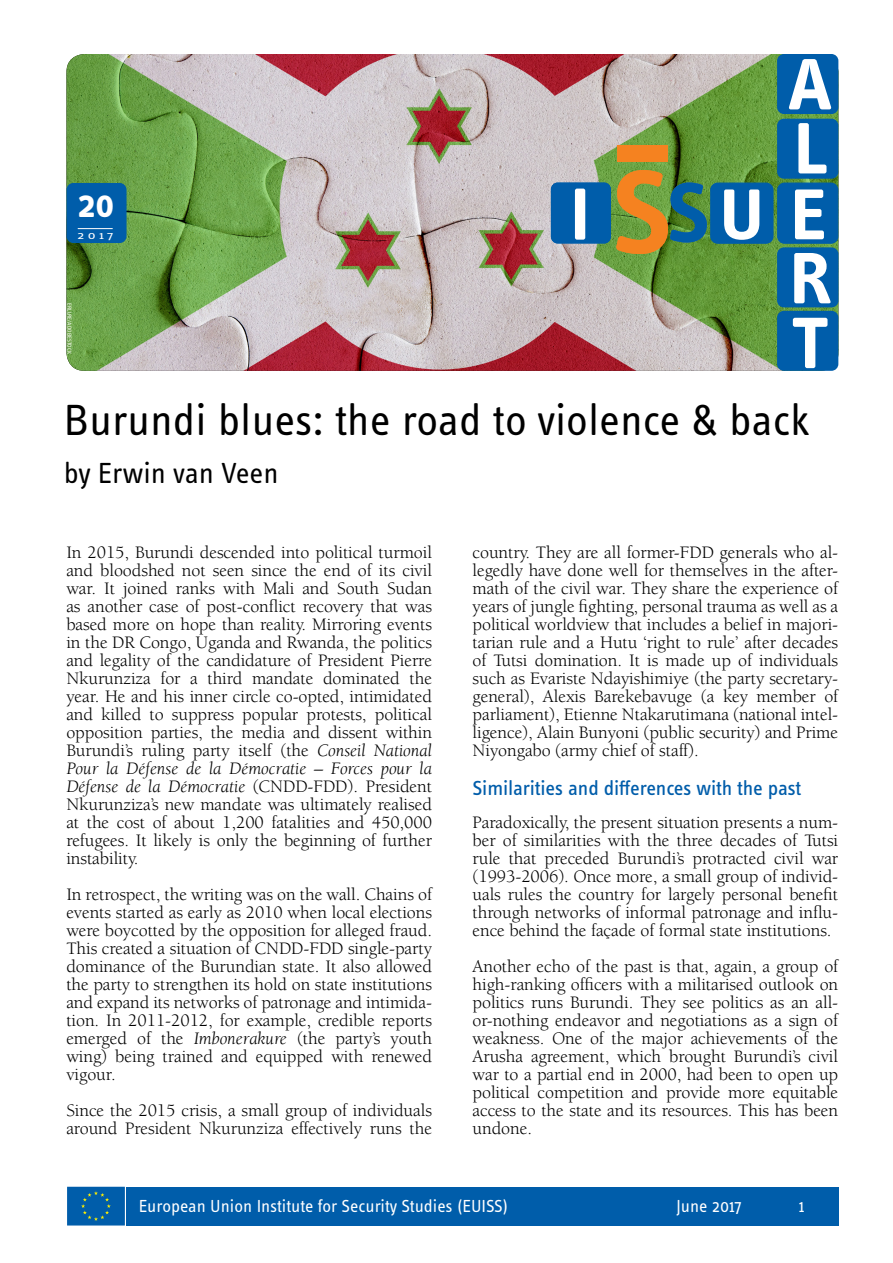
<style>
.page{position:relative;width:893px;height:1263px;background:#fff}
.page>*{position:absolute;margin:0;border:0;box-sizing:border-box;transform-origin:0 0}
.t1{font:45px "Info OT Text";color:#000}
.t2{font:700 39px "Info OT Text";color:#fff}
.t3{font:30px "Info OT Text";color:#000}
.t4{font:21px "Info OT Text";letter-spacing:-.005em;color:#005daa}
.t5{font:18px/18px "Berkeley Std";letter-spacing:-.005em;color:#000;text-align:justify}
.t6{font:18px "Info OT Text";color:#fff}
.t7{font:10.8px "Info OT Text";color:#fff;scale:1.44 1}
.t8{font:6px "Info OT Text";letter-spacing:.01em;color:#fefef9}
.s1{font-style:italic}
</style>
<div class="page">
<img style="left:66px;top:54px;width:772px;height:317px">
<div style="left:711px;top:183px;width:62px;height:60px;background:#005daa;border-radius:7px"></div>
<div style="left:710px;top:183px;width:63px;height:61px;border:1px solid #005daa;border-radius:7px"></div>
<div style="left:778px;top:183px;width:60px;height:60px;background:#005daa;border-radius:7px"></div>
<div style="left:777px;top:183px;width:61px;height:61px;border:1px solid #005daa;border-radius:7px"></div>
<svg style="left:724px;top:189px;width:35px;height:51px"></svg>
<svg style="left:795px;top:189px;width:29px;height:50px"></svg>
<div style="left:777px;top:311px;width:61px;height:60px;background:#005daa;border-radius:7px"></div>
<div style="left:777px;top:247px;width:61px;height:60px;background:#005daa;border-radius:7px"></div>
<div style="left:777px;top:119px;width:61px;height:60px;background:#005daa;border-radius:7px"></div>
<div style="left:777px;top:54px;width:61px;height:60px;background:#005daa;border-radius:7px"></div>
<svg style="left:616px;top:170px;width:91px;height:84px;background:#7e8541"></svg>
<svg style="left:789px;top:59px;width:42px;height:50px"></svg>
<svg style="left:798px;top:123px;width:28px;height:50px"></svg>
<svg style="left:794px;top:253px;width:37px;height:50px"></svg>
<svg style="left:793px;top:318px;width:34px;height:50px"></svg>
<div style="left:551px;top:183px;width:60px;height:60px;background:#005daa;border-radius:7px"></div>
<div style="left:575px;top:189px;width:10px;height:51px;background:#fff;border-radius:2px"></div>
<div style="left:617px;top:145px;width:50px;height:17px;background:#f58220"></div>
<div style="left:66px;top:183px;width:61px;height:60px;background:#005daa;border-radius:7px"></div>
<hr style="left:78px;top:228px;width:35px;height:1px;background:#fffffe">
<div style="left:127px;top:1187px;width:712px;height:38px;background:#005daa"></div>
<div style="left:67px;top:1187px;width:58px;height:38px;background:#005daa;border:2px solid #005daa"></div>
<svg style="left:81px;top:1191px;width:30px;height:30px"></svg>
<h2 class="t2" style="left:78px;top:180px;width:38px">20</h2>
<p class="t7" style="left:78px;top:229px;width:26px">2017</p>
<p class="t8" style="left:73px;top:303px;width:52px;rotate:90deg">ERLLRE/ADOBESTOCK</p>
<h1 class="t1" style="left:64px;top:392px;width:747px">Burundi blues: the road to violence &amp; back</h1>
<h3 class="t3" style="left:64px;top:454px;width:216px">by Erwin van Veen</h3>
<p class="t5" style="left:66px;top:544px;width:367px">In 2015, Burundi descended into political turmoil and bloodshed not seen since the end of its civil war. It joined ranks with Mali and South Sudan as another case of post-conflict recovery that was based more on hope than reality. Mirroring events in the DR Congo, Uganda and Rwanda, the politics and legality of the candidature of President Pierre Nkurunziza for a third mandate dominated the year. He and his inner circle co-opted, intimidated and killed to suppress popular protests, political opposition parties, the media and dissent within Burundi’s ruling party itself (the <span class="s1">Conseil National Pour la Défense de la Démocratie – Forces pour la Défense de la Démocratie</span> (CNDD-FDD). President Nkurunziza’s new mandate was ultimately realised at the cost of about 1,200 fatalities and 450,000 refugees. It likely is only the beginning of further instability.</p>
<p class="t5" style="left:66px;top:886px;width:367px">In retrospect, the writing was on the wall. Chains of events started as early as 2010 when local elections were boycotted by the opposition for alleged fraud.<br>This created a situation of CNDD-FDD single-party dominance of the Burundian state. It also allowed the party to strengthen its hold on state institutions and expand its networks of patronage and intimida&shy;tion. In 2011-2012, for example, credible reports emerged of the <span class="s1">Imbonerakure</span> (the party’s youth wing) being trained and equipped with renewed vigour.</p>
<p class="t5" style="left:66px;top:1102px;width:367px">Since the 2015 crisis, a small group of individuals around President Nkurunziza effectively runs the</p>
<p class="t5" style="left:473px;top:544px;width:367px">country. They are all former-FDD generals who al&shy;legedly have done well for themselves in the after&shy;math of the civil war. They share the experience of years of jungle fighting, personal trauma as well as a political worldview that includes a belief in majori&shy;tarian rule and a Hutu ‘right to rule’ after decades of Tutsi domination. It is made up of individuals such as Evariste Ndayishimiye (the party secretary&shy;general), Alexis Barekebavuge (a key member of parliament), Etienne Ntakarutimana (national intel&shy;ligence), Alain Bunyoni (public security) and Prime Niyongabo (army chief of staff).</p>
<p class="t4" style="left:472px;top:775px;width:330px">Similarities and differences with the past</p>
<p class="t5" style="left:472px;top:814px;width:367px">Paradoxically, the present situation presents a num&shy;ber of similarities with the three decades of Tutsi rule that preceded Burundi’s protracted civil war (1993-2006). Once more, a small group of individ&shy;uals rules the country for largely personal benefit through networks of informal patronage and influ&shy;ence behind the façade of formal state institutions.</p>
<p class="t5" style="left:472px;top:958px;width:367px">Another echo of the past is that, again, a group of high-ranking officers with a militarised outlook on politics runs Burundi. They see politics as an all&shy;or-nothing endeavor and negotiations as a sign of weakness. One of the major achievements of the Arusha agreement, which brought Burundi’s civil war to a partial end in 2000, had been to open up political competition and provide more equitable access to the state and its resources. This has been undone.</p>
<p class="t6" style="left:139px;top:1194px;width:371px">European Union Institute for Security Studies (EUISS)</p>
<p class="t6" style="left:676px;top:1194px;width:67px">June 2017</p>
<p class="t6" style="left:799px;top:1194px;width:7px">1</p>
</div>
